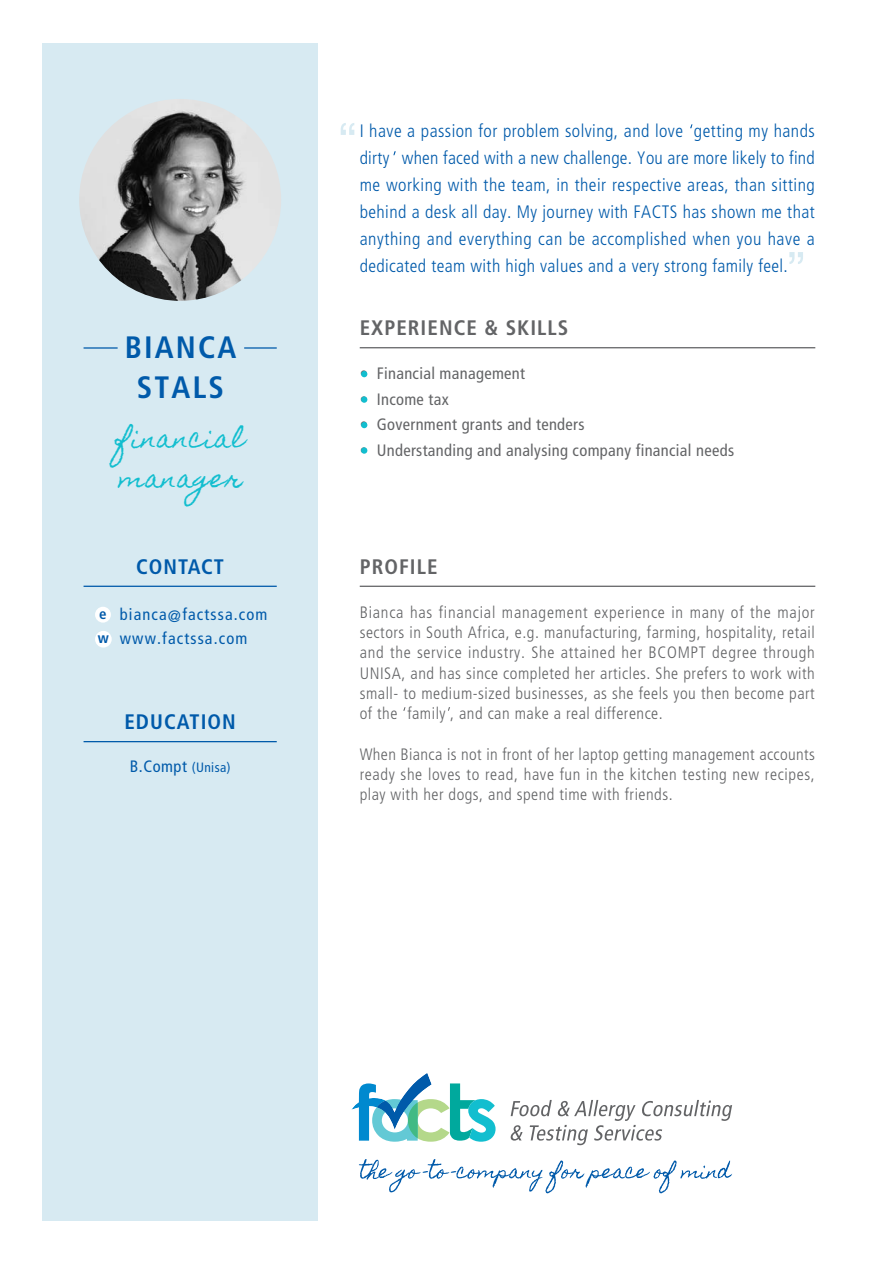
<style>
.page{position:relative;width:893px;height:1263px;background:#fff}
.page>*{position:absolute;margin:0;border:0;box-sizing:border-box;transform-origin:0 0}
.t1{font:700 condensed 30.9px/39.9px "Frutiger";letter-spacing:.07em;color:#005aaa;text-align:center}
.t2{font:24.75px/39.8px "Homemade Apple";letter-spacing:.03em;color:#12becf}
.t3{font:700 condensed 21px "Frutiger";letter-spacing:.05em;color:#636466}
.t4{font:700 condensed 21px "Frutiger";letter-spacing:.05em;color:#005aaa}
.t5{font:300 condensed 18px/27px "Frutiger";letter-spacing:.02em;color:#005aaa;text-align:justify}
.t6{font:300 condensed 16.5px/20.2px "Frutiger";letter-spacing:.03em;color:#636466;text-align:justify}
.t7{font:condensed 16.5px "Frutiger";letter-spacing:.02em;color:#636466}
.t8{font:condensed 16.5px/24px "Frutiger";letter-spacing:.07em;color:#005aaa}
.t9{font:700 condensed 14.85px/24.5px "Frutiger";color:#005aaa}
.s1{font-size:13.5px}
</style>
<div class="page">
<div style="left:43px;top:43px;width:275px;height:1177px;background:#d7eaf2"></div>
<hr style="left:84px;top:741px;width:193px;height:1px;background:#005aaa">
<hr style="left:84px;top:586px;width:193px;height:1px;background:#005aaa">
<svg style="left:341px;top:123px;width:13px;height:12px"></svg>
<svg style="left:789px;top:252px;width:14px;height:12px"></svg>
<hr style="left:360px;top:347px;width:455px;height:1px;background:#636466">
<hr style="left:360px;top:586px;width:455px;height:1px;background:#636466">
<svg style="left:361px;top:371px;width:6px;height:6px"></svg>
<div style="left:361px;top:396px;width:6px;height:7px;background:#12becf;border-radius:50%"></div>
<hr style="left:244px;top:347px;width:33px;height:2px;background:#005aaa">
<hr style="left:84px;top:347px;width:34px;height:2px;background:#005aaa">
<svg style="left:359px;top:1159px;width:373px;height:34px"></svg>
<svg style="left:510px;top:1100px;width:222px;height:45px"></svg>
<svg style="left:351px;top:1073px;width:144px;height:69px"></svg>
<div style="left:95px;top:607px;width:16px;height:16px;background:#fff;border-radius:50%"></div>
<div style="left:95px;top:631px;width:17px;height:17px;background:#fff;border-radius:50%"></div>
<svg style="left:361px;top:422px;width:6px;height:6px"></svg>
<div style="left:361px;top:447px;width:6px;height:7px;background:#12becf;border-radius:50%"></div>
<img style="left:79px;top:99px;width:202px;height:202px;border-radius:50%">
<h1 class="t1" style="left:125px;top:330px;width:113px">BIANCA<br>STALS</h1>
<h2 class="t2" style="left:117px;top:419px;width:130px">financial manager</h2>
<p class="t4" style="left:136px;top:558px;width:89px">CONTACT</p>
<p class="t9" style="left:98px;top:602px;width:13px">e w</p>
<p class="t8" style="left:120px;top:604px;width:149px">bianca@factssa.com www.factssa.com</p>
<p class="t4" style="left:124px;top:713px;width:113px">EDUCATION</p>
<p class="t8" style="left:130px;top:755px;width:102px">B.Compt <span class="s1">(Unisa)</span></p>
<p class="t5" style="left:360px;top:119px;width:457px">I have a passion for problem solving, and love getting my hands dirty when faced with a new challenge. You are more likely to find me working with the team, in their respective areas, than sitting behind a desk all day. My journey with FACTS has shown me that anything and everything can be accomplished when you have a dedicated team with high values and a very strong family feel.</p>
<p class="t3" style="left:360px;top:319px;width:210px">EXPERIENCE &amp; SKILLS</p>
<p class="t7" style="left:360px;top:367px;width:167px">• Financial management</p>
<p class="t7" style="left:360px;top:392px;width:91px">• Income tax</p>
<p class="t7" style="left:360px;top:418px;width:226px">• Government grants and tenders</p>
<p class="t7" style="left:360px;top:443px;width:376px">• Understanding and analysing company financial needs</p>
<p class="t3" style="left:360px;top:558px;width:79px">PROFILE</p>
<p class="t6" style="left:360px;top:603px;width:457px">Bianca has financial management experience in many of the major sectors in South Africa, e.g. manufacturing, farming, hospitality, retail and the service industry. She attained her BCOMPT degree through UNISA, and has since completed her articles. She prefers to work with small- to medium-sized businesses, as she feels you then become part of the family , and can make a real difference.</p>
<p class="t6" style="left:360px;top:745px;width:457px">When Bianca is not in front of her laptop getting management accounts ready she loves to read, have fun in the kitchen testing new recipes, play with her dogs, and spend time with friends.</p>
</div>
